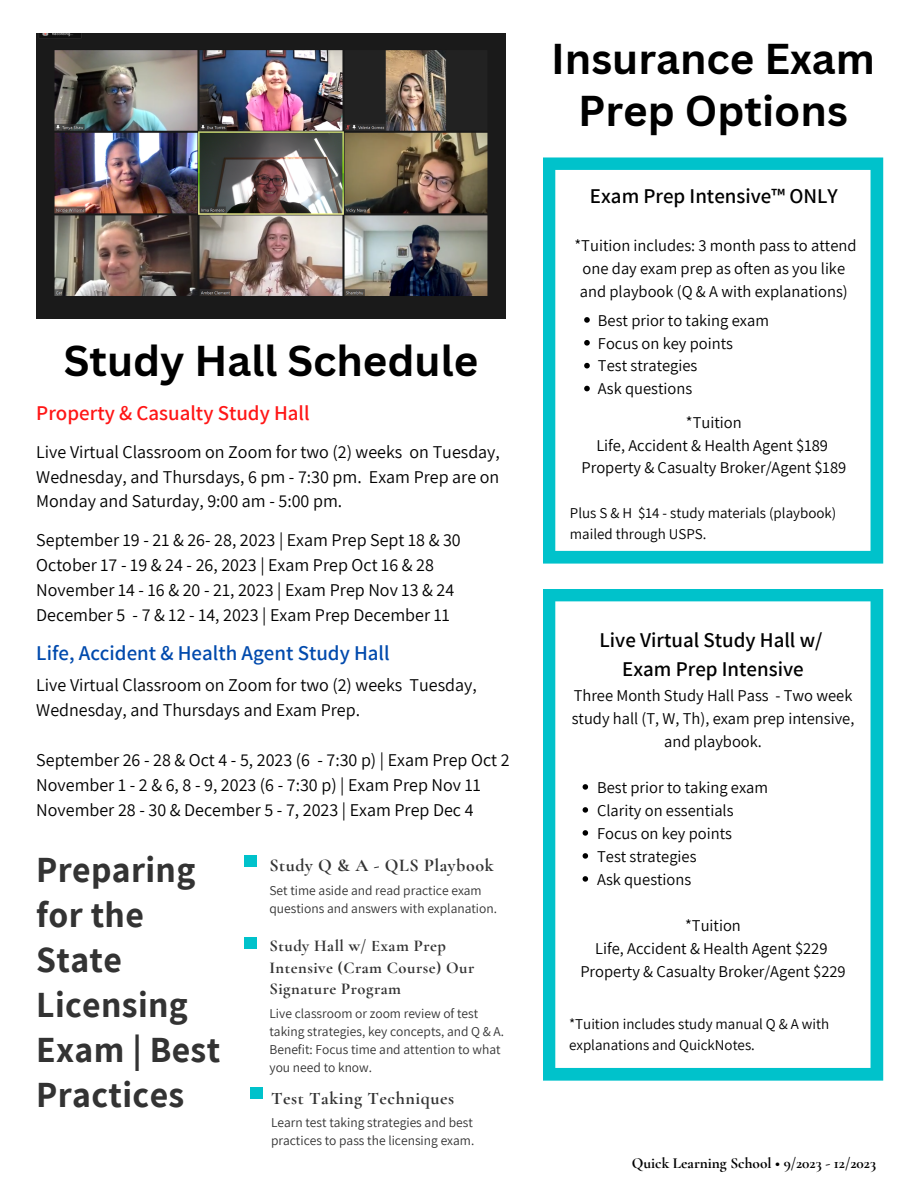
<style>
.page{position:relative;width:918px;height:1188px;background:#fff}
.page>*{position:absolute;margin:0;border:0;box-sizing:border-box;transform-origin:0 0}
.t1{font:700 42px/51.8px "Canva Sans";color:#000;text-align:center}
.t2{font:700 36px/45px "Assistant";letter-spacing:.01em;color:#333}
.t3{font:600 21px "Assistant";color:#000}
.t4{font:600 21px "Assistant";color:#004aad}
.t5{font:600 21px "Assistant";color:#ff1616}
.t6{font:18px/24.8px "Assistant";color:#000;text-align:justify}
.t7{font:700 18px "Cormorant Garamond";letter-spacing:.03em;color:#333}
.t8{font:16.5px/23px "Assistant";color:#000;text-align:center}
.t9{font:700 16.5px/21.3px "Cormorant Garamond";letter-spacing:.03em;color:#333}
.t10{font:700 15.3px "Cormorant Garamond";color:#000}
.t11{font:15px/20.5px "Assistant";color:#000}
.t12{font:13.5px/18px "Assistant";color:#333}
</style>
<div class="page">
<svg style="left:543px;top:589px;width:340px;height:492px"></svg>
<svg style="left:583px;top:784px;width:5px;height:6px"></svg>
<svg style="left:583px;top:807px;width:5px;height:6px"></svg>
<svg style="left:583px;top:830px;width:5px;height:6px"></svg>
<svg style="left:583px;top:853px;width:5px;height:6px"></svg>
<svg style="left:583px;top:876px;width:5px;height:6px"></svg>
<img style="left:36px;top:34px;width:469px;height:284px">
<svg style="left:543px;top:157px;width:340px;height:407px"></svg>
<svg style="left:584px;top:317px;width:6px;height:6px"></svg>
<svg style="left:584px;top:340px;width:6px;height:6px"></svg>
<svg style="left:584px;top:363px;width:6px;height:5px"></svg>
<svg style="left:584px;top:386px;width:6px;height:5px"></svg>
<div style="left:244px;top:856px;width:12px;height:11px;background:#00c2cb"></div>
<div style="left:244px;top:937px;width:12px;height:12px;background:#00c2cb"></div>
<div style="left:250px;top:1088px;width:12px;height:11px;background:#00c2cb"></div>
<p class="t1" style="left:64px;top:333px;width:416px">Study Hall Schedule</p>
<p class="t5" style="left:36px;top:398px;width:275px">Property &amp; Casualty Study Hall</p>
<p class="t6" style="left:36px;top:439px;width:465px">Live Virtual Classroom on Zoom for two (2) weeks on Tuesday, Wednesday, and Thursdays, 6 pm - 7:30 pm. Exam Prep are on Monday and Saturday, 9:00 am - 5:00 pm.</p>
<p class="t6" style="left:36px;top:527px;width:426px">September 19 - 21 &amp; 26- 28, 2023 | Exam Prep Sept 18 &amp; 30</p>
<p class="t6" style="left:36px;top:552px;width:399px">October 17 - 19 &amp; 24 - 26, 2023 | Exam Prep Oct 16 &amp; 28</p>
<p class="t6" style="left:36px;top:577px;width:419px">November 14 - 16 &amp; 20 - 21, 2023 | Exam Prep Nov 13 &amp; 24</p>
<p class="t6" style="left:36px;top:602px;width:415px">December 5 - 7 &amp; 12 - 14, 2023 | Exam Prep December 11</p>
<p class="t4" style="left:36px;top:639px;width:355px">Life, Accident &amp; Health Agent Study Hall</p>
<p class="t6" style="left:36px;top:672px;width:442px">Live Virtual Classroom on Zoom for two (2) weeks Tuesday,<br>Wednesday, and Thursdays and Exam Prep.</p>
<p class="t6" style="left:36px;top:747px;width:475px">September 26 - 28 &amp; Oct 4 - 5, 2023 (6 - 7:30 p) | Exam Prep Oct 2</p>
<p class="t6" style="left:36px;top:772px;width:446px">November 1 - 2 &amp; 6, 8 - 9, 2023 (6 - 7:30 p) | Exam Prep Nov 11</p>
<p class="t6" style="left:36px;top:797px;width:439px">November 28 - 30 &amp; December 5 - 7, 2023 | Exam Prep Dec 4</p>
<p class="t2" style="left:36px;top:847px;width:186px">Preparing for the<br>State<br>Licensing<br>Exam | Best<br>Practices</p>
<p class="t7" style="left:270px;top:855px;width:226px">Study Q &amp; A - QLS Playbook</p>
<p class="t12" style="left:270px;top:881px;width:229px">Set time aside and read practice exam questions and answers with explanation.</p>
<p class="t9" style="left:270px;top:935px;width:206px">Study Hall w/ Exam Prep<br>Intensive (Cram Course) Our<br>Signature Program</p>
<p class="t12" style="left:270px;top:1004px;width:236px">Live classroom or zoom review of test taking strategies, key concepts, and Q &amp; A.<br>Benefit: Focus time and attention to what you need to know.</p>
<p class="t7" style="left:271px;top:1087px;width:185px">Test Taking Techniques</p>
<p class="t12" style="left:271px;top:1113px;width:205px">Learn test taking strategies and best practices to pass the licensing exam.</p>
<p class="t1" style="left:551px;top:32px;width:325px">Insurance Exam<br>Prep Options</p>
<p class="t3" style="left:590px;top:182px;width:249px">Exam Prep Intensive™ ONLY</p>
<p class="t8" style="left:575px;top:234px;width:283px">*Tuition includes: 3 month pass to attend one day exam prep as often as you like and playbook (Q &amp; A with explanations)</p>
<p class="t8" style="left:598px;top:308px;width:173px">Best prior to taking exam</p>
<p class="t8" style="left:598px;top:331px;width:137px">Focus on key points</p>
<p class="t8" style="left:598px;top:354px;width:101px">Test strategies</p>
<p class="t8" style="left:598px;top:377px;width:96px">Ask questions</p>
<p class="t8" style="left:686px;top:410px;width:57px">*Tuition</p>
<p class="t8" style="left:596px;top:433px;width:233px">Life, Accident &amp; Health Agent $189</p>
<p class="t8" style="left:581px;top:456px;width:266px">Property &amp; Casualty Broker/Agent $189</p>
<p class="t11" style="left:570px;top:502px;width:268px;line-height:21px">Plus S &amp; H $14 - study materials (playbook) mailed through USPS.</p>
<p class="t3" style="left:599px;top:626px;width:224px">Live Virtual Study Hall w/</p>
<p class="t3" style="left:622px;top:655px;width:183px">Exam Prep Intensive</p>
<p class="t8" style="left:572px;top:683px;width:284px">Three Month Study Hall Pass - Two week study hall (T, W, Th), exam prep intensive, and playbook.</p>
<p class="t8" style="left:597px;top:775px;width:172px">Best prior to taking exam</p>
<p class="t8" style="left:597px;top:798px;width:138px">Clarity on essentials</p>
<p class="t8" style="left:597px;top:821px;width:136px">Focus on key points</p>
<p class="t8" style="left:597px;top:844px;width:101px">Test strategies</p>
<p class="t8" style="left:597px;top:867px;width:96px">Ask questions</p>
<p class="t8" style="left:685px;top:913px;width:57px">*Tuition</p>
<p class="t8" style="left:595px;top:936px;width:234px">Life, Accident &amp; Health Agent $229</p>
<p class="t8" style="left:580px;top:959px;width:267px">Property &amp; Casualty Broker/Agent $229</p>
<p class="t11" style="left:569px;top:1013px;width:262px">*Tuition includes study manual Q &amp; A with explanations and QuickNotes.</p>
<p class="t10" style="left:632px;top:1154px;width:246px">Quick Learning School • 9/2023 - 12/2023</p>
</div>
